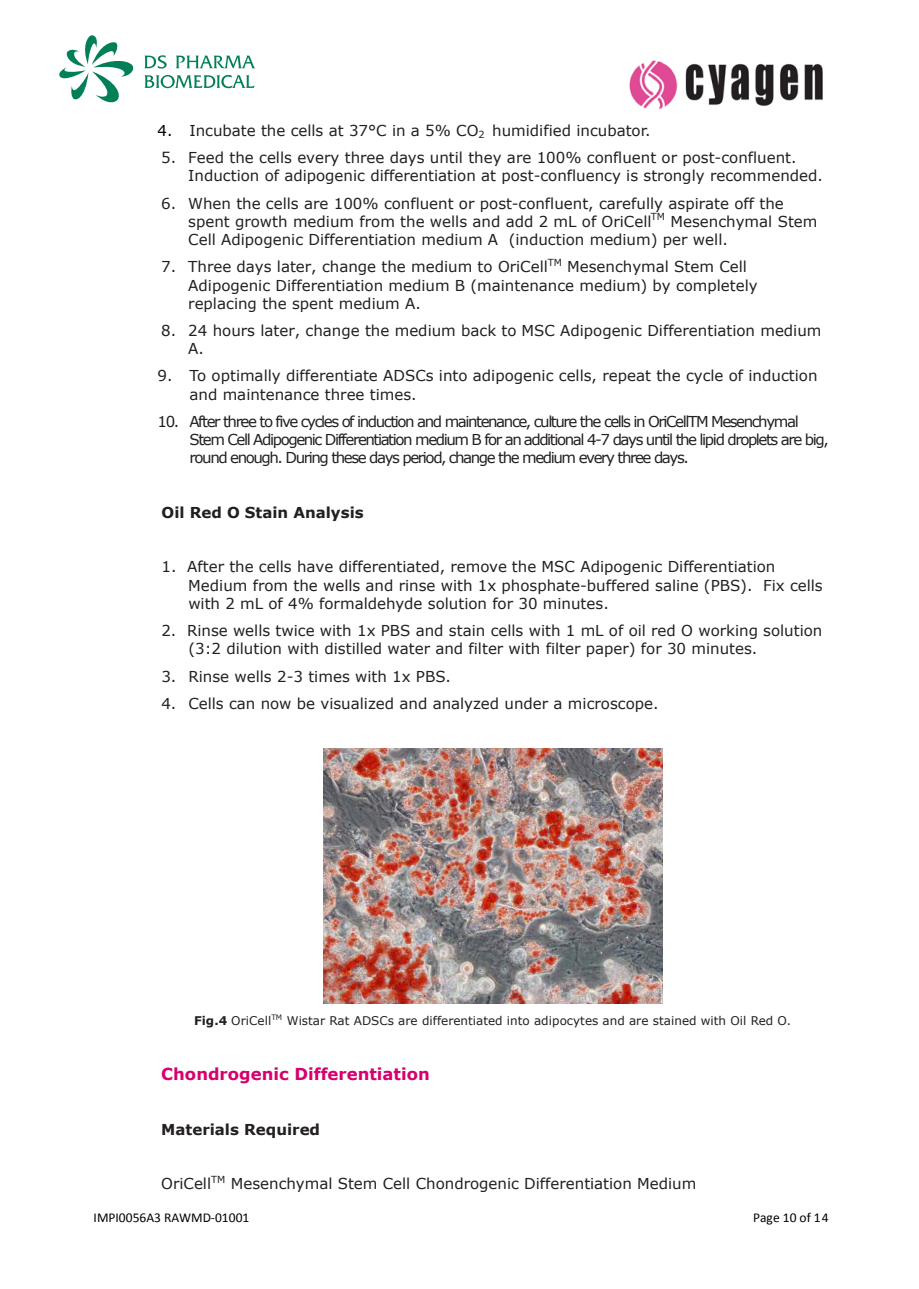
<style>
.page{position:relative;width:919px;height:1289px;background:#fff}
.page>*{position:absolute;margin:0;border:0;box-sizing:border-box;transform-origin:0 0}
.t1{font:700 16.5px "Verdana";color:#d6006e}
.t2{font:15px/18.3px "Verdana";color:#231f20}
.t3{font:15px/18.3px "Verdana";letter-spacing:-.095em;color:#231f20}
.t4{font:700 15px "Verdana";color:#231f20}
.t5{font:13.5px "Calibri";color:#000}
.t6{font:12px "Verdana";color:#231f20}
.s1{color:#000}
.s2{font-weight:700}
</style>
<div class="page">
<svg style="left:59px;top:35px;width:75px;height:68px"></svg>
<svg style="left:144px;top:55px;width:23px;height:14px"></svg>
<svg style="left:176px;top:56px;width:79px;height:12px"></svg>
<svg style="left:144px;top:75px;width:111px;height:13px"></svg>
<img style="left:629px;top:60px;width:194px;height:49px">
<img style="left:323px;top:748px;width:339px;height:255px">
<p class="t2" style="left:157px;top:121px;width:494px"><span class="s1">4.</span> Incubate the cells at 37°C in a 5% CO<sub>2</sub> humidified incubator.</p>
<p class="t2" style="left:188px;top:148px;width:636px;text-indent:-27px">5. Feed the cells every three days until they are 100% confluent or post-confluent.<br>Induction of adipogenic differentiation at post-confluency is strongly recommended.</p>
<p class="t2" style="left:188px;top:194px;width:630px;text-indent:-27px">6. When the cells are 100% confluent or post-confluent, carefully aspirate off the spent growth medium from the wells and add 2 mL of OriCell<sup>TM</sup> Mesenchymal Stem<br>Cell Adipogenic Differentiation medium A (induction medium) per well.</p>
<p class="t2" style="left:188px;top:257px;width:571px;text-indent:-27px">7. Three days later, change the medium to OriCell<sup>TM</sup> Mesenchymal Stem Cell<br>Adipogenic Differentiation medium B (maintenance medium) by completely replacing the spent medium A.</p>
<p class="t2" style="left:188px;top:321px;width:634px;text-indent:-27px">8. 24 hours later, change the medium back to MSC Adipogenic Differentiation medium<br>A.</p>
<p class="t2" style="left:189px;top:367px;width:629px;text-indent:-32px">9. To optimally differentiate ADSCs into adipogenic cells, repeat the cycle of induction and maintenance three times.</p>
<p class="t3" style="left:189px;top:412px;width:640px;text-indent:-32px">10. After three to five cycles of induction and maintenance, culture the cells in OriCellTM Mesenchymal<br>Stem Cell Adipogenic Differentiation medium B for an additional 4-7 days until the lipid droplets are big, round enough. During these days period, change the medium every three days.</p>
<p class="t4" style="left:161px;top:501px;width:204px">Oil Red O Stain Analysis</p>
<p class="t2" style="left:188px;top:557px;width:636px;text-indent:-27px">1. After the cells have differentiated, remove the MSC Adipogenic Differentiation<br>Medium from the wells and rinse with 1x phosphate-buffered saline (PBS). Fix cells with 2 mL of 4% formaldehyde solution for 30 minutes.</p>
<p class="t2" style="left:188px;top:621px;width:635px;text-indent:-27px">2. Rinse wells twice with 1x PBS and stain cells with 1 mL of oil red O working solution (3:2 dilution with distilled water and filter with filter paper) for 30 minutes.</p>
<p class="t2" style="left:161px;top:666px;width:291px">3. Rinse wells 2-3 times with 1x PBS.</p>
<p class="t2" style="left:161px;top:694px;width:498px">4. Cells can now be visualized and analyzed under a microscope.</p>
<p class="t6" style="left:194px;top:1012px;width:598px"><span class="s2">Fig.4</span> OriCell<sup>TM</sup> Wistar Rat ADSCs are differentiated into adipocytes and are stained with Oil Red O.</p>
<p class="t1" style="left:161px;top:1062px;width:270px">Chondrogenic Differentiation</p>
<p class="t4" style="left:161px;top:1118px;width:160px">Materials Required</p>
<p class="t2" style="left:161px;top:1174px;width:536px">OriCell<sup>TM</sup> Mesenchymal Stem Cell Chondrogenic Differentiation Medium</p>
<p class="t5" style="left:94px;top:1208px;width:157px">IMPI0056A3 RAWMD-01001</p>
<p class="t5" style="left:753px;top:1208px;width:77px">Page 10 of 14</p>
</div>
